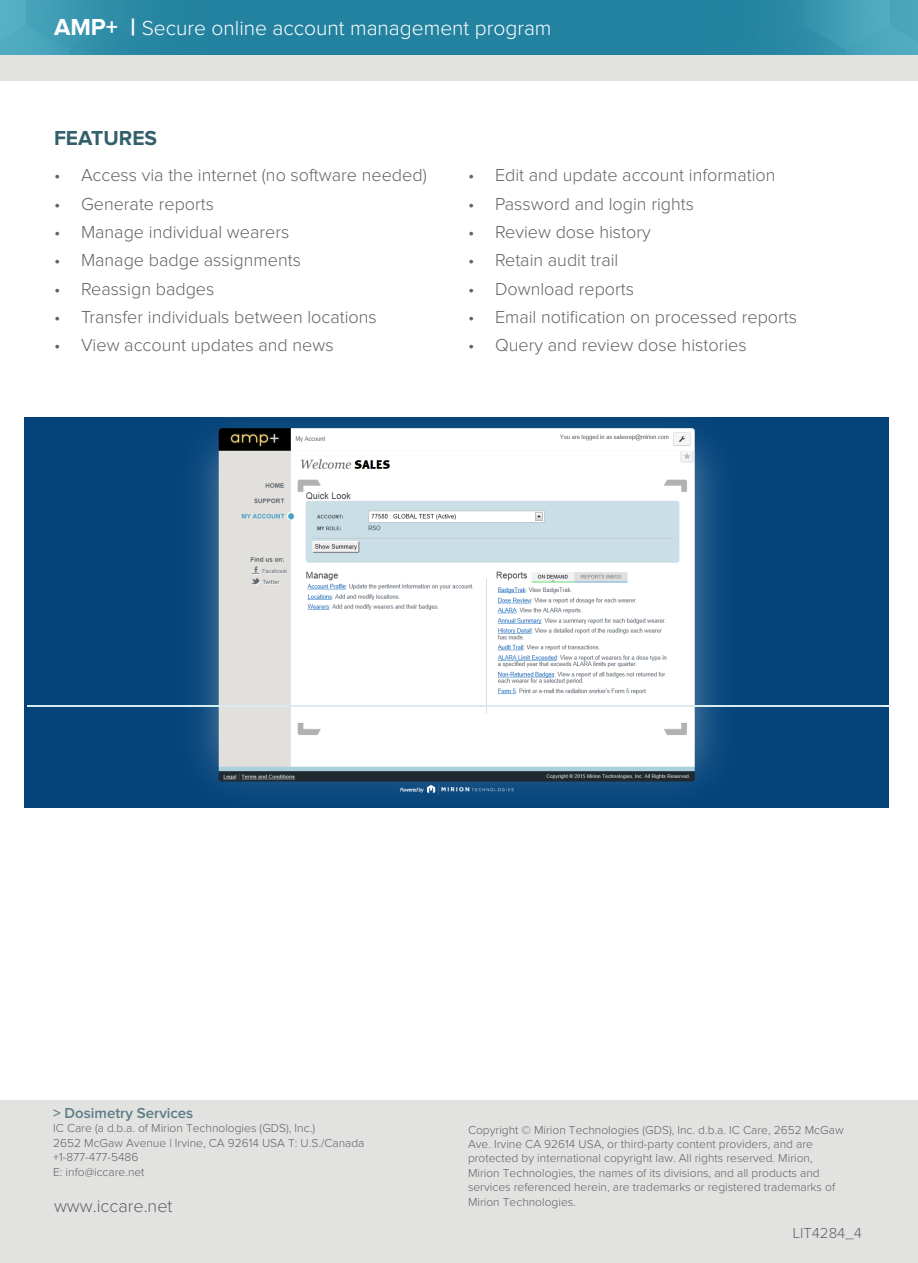
<style>
.page{position:relative;width:918px;height:1263px;background:#fff}
.page>*{position:absolute;margin:0;border:0;box-sizing:border-box;transform-origin:0 0}
.t1{font:300 21px "Proxima Nova";color:#fff}
.Chacteristics_-_Head{font:700 21px "Proxima Nova";color:#34606b}
.t2{font:300 18px "Proxima Nova";color:#636366}
.t3{font:600 15px "Proxima Nova";color:#5c7c86}
.t4{font:300 15px "Proxima Nova";color:#636366}
.Overview_Key_Feature{font:300 12px/14.4px "Proxima Nova";color:#636366}
.s1{font-weight:700;font-size:24px}
</style>
<div class="page">
<div style="left:0;top:54px;width:918px;height:27px;background:#e2e2e1"></div>
<img style="left:0;top:0;width:918px;height:54px">
<div style="left:0;top:1100px;width:918px;height:163px;background:#e2e2e1"></div>
<img style="left:25px;top:417px;width:864px;height:390px">
<hr style="left:27px;top:705px;width:864px;height:2px;background:#d7ecf1">
<p class="t1" style="left:54px;top:19px;width:499px"><span class="s1">AMP+ |</span> Secure online account management program</p>
<p class="Chacteristics_-_Head" style="left:54px;top:128px;width:105px">FEATURES</p>
<p class="t2" style="left:54px;top:167px;width:374px">• Access via the internet (no software needed)</p>
<p class="t2" style="left:54px;top:195px;width:162px">• Generate reports</p>
<p class="t2" style="left:54px;top:224px;width:237px">• Manage individual wearers</p>
<p class="t2" style="left:54px;top:252px;width:248px">• Manage badge assignments</p>
<p class="t2" style="left:54px;top:280px;width:162px">• Reassign badges</p>
<p class="t2" style="left:54px;top:309px;width:324px">• Transfer individuals between locations</p>
<p class="t2" style="left:54px;top:337px;width:281px">• View account updates and news</p>
<p class="t2" style="left:468px;top:167px;width:309px">• Edit and update account information</p>
<p class="t2" style="left:468px;top:195px;width:228px">• Password and login rights</p>
<p class="t2" style="left:468px;top:224px;width:184px">• Review dose history</p>
<p class="t2" style="left:468px;top:252px;width:152px">• Retain audit trail</p>
<p class="t2" style="left:468px;top:280px;width:168px">• Download reports</p>
<p class="t2" style="left:468px;top:309px;width:331px">• Email notification on processed reports</p>
<p class="t2" style="left:468px;top:337px;width:280px">• Query and review dose histories</p>
<p class="t3" style="left:53px;top:1106px;width:142px">&gt; Dosimetry Services</p>
<p class="Overview_Key_Feature" style="left:53px;top:1120px;width:313px">IC Care (a d.b.a. of Mirion Technologies (GDS), Inc.)<br>2652 McGaw Avenue | Irvine, CA 92614 USA T: U.S./Canada +1-877-477-5486<br>E: info@iccare.net</p>
<p class="t2" style="left:54px;top:1197px;width:120px">www.iccare.net</p>
<p class="Overview_Key_Feature" style="left:468px;top:1121px;width:377px">Copyright © Mirion Technologies (GDS), Inc. d.b.a. IC Care, 2652 McGaw Ave. Irvine CA 92614 USA, or third-party content providers, and are protected by international copyright law. All rights reserved. Mirion, Mirion Technologies, the names of its divisions, and all products and services referenced herein, are trademarks or registered trademarks of Mirion Technologies.</p>
<p class="t4" style="left:793px;top:1226px;width:71px">LIT4284_4</p>
</div>
